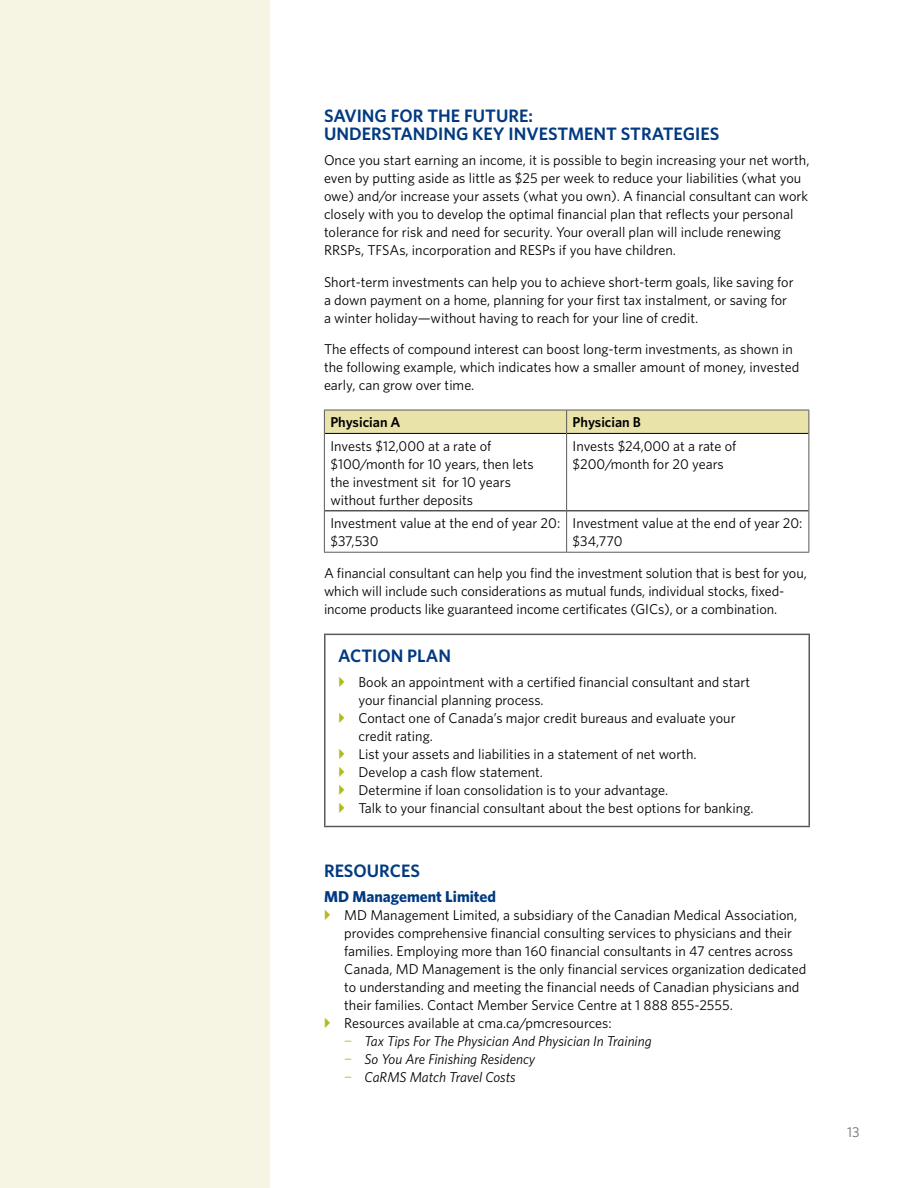
<style>
.page{position:relative;width:918px;height:1188px;background:#fff}
.page>*{position:absolute;margin:0;border:0;box-sizing:border-box;transform-origin:0 0}
.t1{font:600 18px/18px "Whitney";color:#013a81}
.t2{font:700 15.75px "Whitney";color:#013a81}
.t3{font:14.25px/18px "Whitney";color:#000}
.t4{font:600 14.25px "Whitney";color:#000}
.t5{font:14.25px "Whitney";color:#6d6e71}
.s1{color:#b2bb1e}
.s2{font-style:italic}
</style>
<div class="page">
<div style="left:0;top:0;width:270px;height:1188px;background:#f6f4e2"></div>
<hr style="left:325px;top:433px;width:241px;height:1px;background:#000">
<hr style="left:567px;top:433px;width:241px;height:1px;background:#000">
<hr style="left:325px;top:510px;width:241px;height:1px;background:#000">
<hr style="left:567px;top:510px;width:241px;height:1px;background:#000">
<div style="left:324px;top:411px;width:485px;height:22px;background:#eae3a9"></div>
<hr style="left:324px;top:433px;width:1px;height:78px;background:#58595b">
<hr style="left:566px;top:433px;width:1px;height:78px;background:#58595b">
<hr style="left:324px;top:511px;width:1px;height:41px;background:#58595b">
<hr style="left:566px;top:511px;width:1px;height:41px;background:#58595b">
<hr style="left:808px;top:511px;width:1px;height:41px;background:#58595b">
<hr style="left:324px;top:410px;width:243px;height:1px;background:#58595b">
<hr style="left:567px;top:410px;width:242px;height:1px;background:#58595b">
<hr style="left:808px;top:433px;width:1px;height:78px;background:#58595b">
<hr style="left:324px;top:552px;width:243px;height:1px;background:#58595b">
<hr style="left:567px;top:552px;width:242px;height:1px;background:#58595b">
<hr style="left:324px;top:634px;width:486px;height:1px;background:#58595b">
<hr style="left:324px;top:635px;width:2px;height:191px;background:#58595b">
<hr style="left:808px;top:635px;width:2px;height:191px;background:#58595b">
<hr style="left:324px;top:826px;width:486px;height:1px;background:#58595b">
<p class="t1" style="left:324px;top:107px;width:397px">SAVING FOR THE FUTURE:<br>UNDERSTANDING KEY INVESTMENT STRATEGIES</p>
<p class="t3" style="left:324px;top:151px;width:487px">Once you start earning an income, it is possible to begin increasing your net worth, even by putting aside as little as $25 per week to reduce your liabilities (what you owe) and/or increase your assets (what you own). A financial consultant can work closely with you to develop the optimal financial plan that reflects your personal tolerance for risk and need for security. Your overall plan will include renewing RRSPs, TFSAs, incorporation and RESPs if you have children.</p>
<p class="t3" style="left:324px;top:272px;width:471px">Short-term investments can help you to achieve short-term goals, like saving for a down payment on a home, planning for your first tax instalment, or saving for a winter holiday—without having to reach for your line of credit.</p>
<p class="t3" style="left:324px;top:340px;width:477px">The effects of compound interest can boost long-term investments, as shown in the following example, which indicates how a smaller amount of money, invested early, can grow over time.</p>
<p class="t4" style="left:330px;top:414px;width:72px">Physician A</p>
<p class="t4" style="left:573px;top:414px;width:70px">Physician B</p>
<p class="t3" style="left:330px;top:437px;width:205px">Invests $12,000 at a rate of $100/month for 10 years, then lets the investment sit for 10 years without further deposits</p>
<p class="t3" style="left:573px;top:437px;width:165px">Invests $24,000 at a rate of $200/month for 20 years</p>
<p class="t3" style="left:330px;top:514px;width:231px">Investment value at the end of year 20: $37,530</p>
<p class="t3" style="left:573px;top:514px;width:231px">Investment value at the end of year 20: $34,770</p>
<p class="t3" style="left:324px;top:564px;width:484px">A financial consultant can help you find the investment solution that is best for you, which will include such considerations as mutual funds, individual stocks, fixed&shy;income products like guaranteed income certificates (GICs), or a combination.</p>
<p class="t1" style="left:338px;top:646px;width:114px">ACTION PLAN</p>
<p class="t3" style="left:358px;top:673px;width:397px">Book an appointment with a certified financial consultant and start your financial planning process.<br>Contact one of Canada’s major credit bureaus and evaluate your credit rating.<br>List your assets and liabilities in a statement of net worth.<br>Develop a cash flow statement.<br>Determine if loan consolidation is to your advantage.<br>Talk to your financial consultant about the best options for banking.</p>
<p class="t1" style="left:324px;top:862px;width:97px">RESOURCES</p>
<p class="t2" style="left:324px;top:887px;width:174px">MD Management Limited</p>
<p class="t3" style="left:344px;top:906px;width:464px">MD Management Limited, a subsidiary of the Canadian Medical Association, provides comprehensive financial consulting services to physicians and their families. Employing more than 160 financial consultants in 47 centres across Canada, MD Management is the only financial services organization dedicated to understanding and meeting the financial needs of Canadian physicians and their families. Contact Member Service Centre at 1 888 855-2555.<br>Resources available at cma.ca/pmcresources:<br><span class="s1">−</span> <span class="s2">Tax Tips For The Physician And Physician In Training<br></span><span class="s1">−</span> <span class="s2">So You Are Finishing Residency<br></span><span class="s1">−</span> <span class="s2">CaRMS Match Travel Costs</span></p>
<p class="t5" style="left:847px;top:1123px;width:14px">13</p>
</div>
